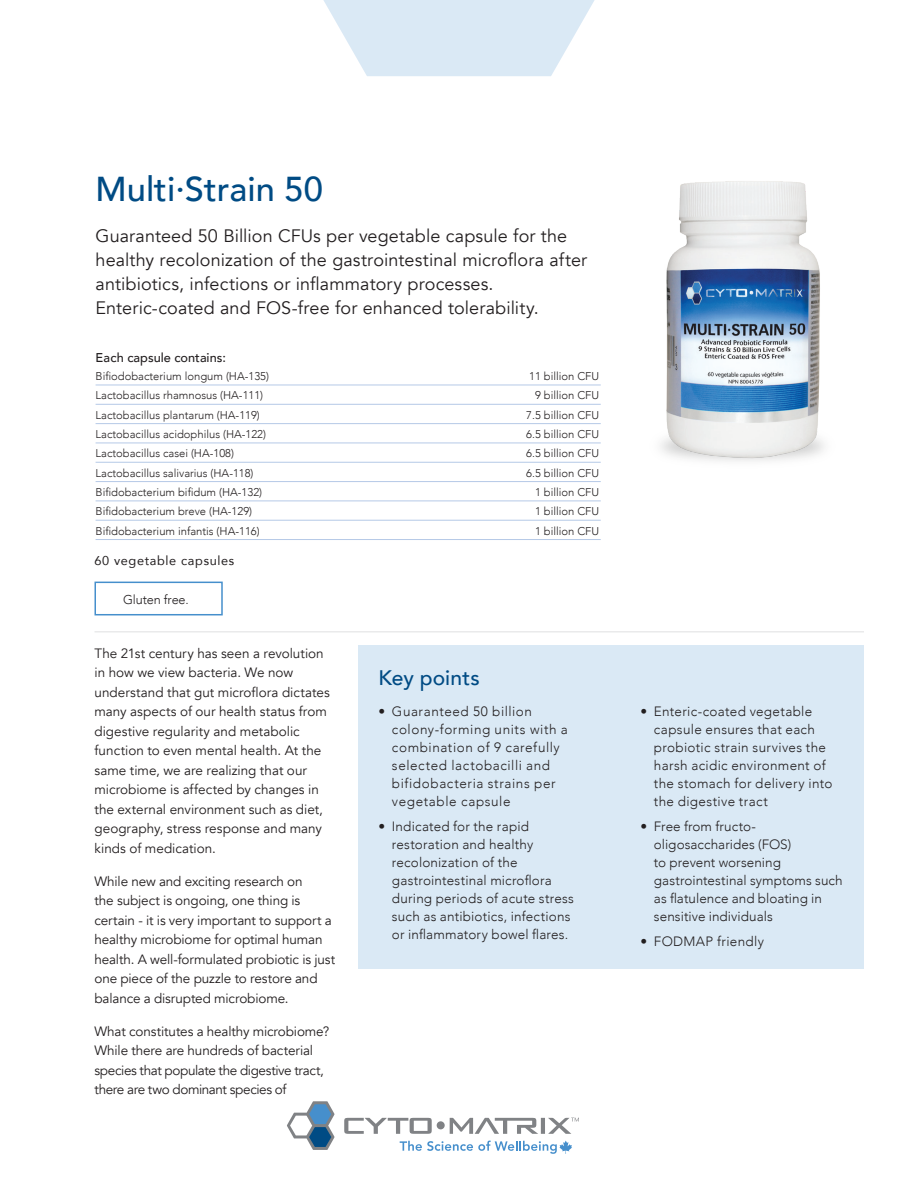
<style>
.page{position:relative;width:918px;height:1188px;background:#fff}
.page>*{position:absolute;margin:0;border:0;box-sizing:border-box;transform-origin:0 0}
.t1{font:500 34.5px "Avenir";color:#004b84}
.t2{font:500 21px "Avenir";letter-spacing:.005em;color:#004b84}
.t3{font:18px/24px "Avenir";letter-spacing:.005em;color:#231f20}
.t4{font:13.5px/19.5px "Avenir";letter-spacing:-.005em;color:#231f20}
.t5{font:300 13.5px/18px "Avenir";letter-spacing:.02em;color:#231f20}
.t6{font:300 13.5px/18px "Avenir";letter-spacing:.045em;color:#231f20}
.t7{font:500 12.75px "Avenir";color:#231f20}
.t8{font:12.75px "Avenir";letter-spacing:.05em;color:#231f20}
.t9{font:300 12.75px "Avenir";letter-spacing:-.01em;color:#231f20}
.t10{font:300 11.25px "Avenir";color:#231f20}
</style>
<div class="page">
<svg style="left:323px;top:0;width:272px;height:76px"></svg>
<svg style="left:400px;top:1141px;width:172px;height:13px"></svg>
<svg style="left:287px;top:1101px;width:47px;height:49px"></svg>
<div style="left:437px;top:1121px;width:8px;height:8px;background:#808285;border-radius:50%"></div>
<svg style="left:344px;top:1118px;width:88px;height:16px"></svg>
<hr style="left:541px;top:1118px;width:4px;height:16px;background:#808285">
<svg style="left:450px;top:1118px;width:88px;height:16px"></svg>
<svg style="left:548px;top:1118px;width:31px;height:16px"></svg>
<hr style="left:94px;top:631px;width:770px;height:2px;background:#939598">
<div style="left:358px;top:645px;width:506px;height:324px;background:#dae9f5"></div>
<div style="left:94px;top:582px;width:129px;height:33px;border:2px solid #468fcc"></div>
<hr style="left:96px;top:385px;width:505px;height:1px;background:#b5c9e7">
<hr style="left:96px;top:404px;width:505px;height:1px;background:#b5c9e7">
<hr style="left:96px;top:423px;width:505px;height:1px;background:#b5c9e7">
<hr style="left:96px;top:443px;width:505px;height:1px;background:#b5c9e7">
<hr style="left:96px;top:462px;width:505px;height:1px;background:#b5c9e7">
<hr style="left:96px;top:481px;width:505px;height:1px;background:#b5c9e7">
<hr style="left:96px;top:501px;width:505px;height:1px;background:#b5c9e7">
<hr style="left:96px;top:520px;width:505px;height:1px;background:#b5c9e7">
<hr style="left:96px;top:539px;width:505px;height:1px;background:#b5c9e7">
<img style="left:561px;top:181px;width:263px;height:321px">
<h1 class="t1" style="left:96px;top:160px;width:229px">Multi.Strain 50</h1>
<p class="t3" style="left:96px;top:224px;width:493px">Guaranteed 50 Billion CFUs per vegetable capsule for the healthy recolonization of the gastrointestinal microflora after antibiotics, infections or inflammatory processes.<br>Enteric-coated and FOS-free for enhanced tolerability.</p>
<p class="t7" style="left:96px;top:347px;width:132px">Each capsule contains:</p>
<p class="t10" style="left:96px;top:370px;width:175px">Bifiodobacterium longum (HA-135)</p>
<p class="t10" style="left:529px;top:370px;width:72px">11 billion CFU</p>
<p class="t10" style="left:96px;top:389px;width:169px">Lactobacillus rhamnosus (HA-111)</p>
<p class="t10" style="left:535px;top:389px;width:66px">9 billion CFU</p>
<p class="t10" style="left:96px;top:408px;width:166px">Lactobacillus plantarum (HA-119)</p>
<p class="t10" style="left:526px;top:408px;width:74px">7.5 billion CFU</p>
<p class="t10" style="left:96px;top:427px;width:172px">Lactobacillus acidophilus (HA-122)</p>
<p class="t10" style="left:526px;top:427px;width:74px">6.5 billion CFU</p>
<p class="t10" style="left:96px;top:447px;width:140px">Lactobacillus casei (HA-108)</p>
<p class="t10" style="left:526px;top:447px;width:74px">6.5 billion CFU</p>
<p class="t10" style="left:96px;top:466px;width:159px">Lactobacillus salivarius (HA-118)</p>
<p class="t10" style="left:526px;top:466px;width:74px">6.5 billion CFU</p>
<p class="t10" style="left:96px;top:485px;width:168px">Bifidobacterium bifidum (HA-132)</p>
<p class="t10" style="left:535px;top:485px;width:66px">1 billion CFU</p>
<p class="t10" style="left:96px;top:505px;width:158px">Bifidobacterium breve (HA-129)</p>
<p class="t10" style="left:535px;top:505px;width:66px">1 billion CFU</p>
<p class="t10" style="left:96px;top:524px;width:166px">Bifidobacterium infantis (HA-116)</p>
<p class="t10" style="left:535px;top:524px;width:66px">1 billion CFU</p>
<p class="t8" style="left:94px;top:551px;width:141px">60 vegetable capsules</p>
<p class="t9" style="left:123px;top:592px;width:67px">Gluten free.</p>
<p class="t4" style="left:94px;top:644px;width:237px">The 21st century has seen a revolution in how we view bacteria. We now understand that gut microflora dictates many aspects of our health status from digestive regularity and metabolic function to even mental health. At the same time, we are realizing that our microbiome is affected by changes in the external environment such as diet, geography, stress response and many kinds of medication.</p>
<p class="t4" style="left:94px;top:872px;width:242px">While new and exciting research on<br>the subject is ongoing, one thing is certain - it is very important to support a healthy microbiome for optimal human health. A well-formulated probiotic is just one piece of the puzzle to restore and balance a disrupted microbiome.</p>
<p class="t4" style="left:94px;top:1021px;width:236px">What constitutes a healthy microbiome?<br>While there are hundreds of bacterial species that populate the digestive tract, there are two dominant species of</p>
<h2 class="t2" style="left:378px;top:659px;width:103px">Key points</h2>
<p class="t6" style="left:392px;top:703px;width:177px;text-indent:-14px">• Guaranteed 50 billion colony-forming units with a combination of 9 carefully selected lactobacilli and bifidobacteria strains per vegetable capsule</p>
<p class="t5" style="left:392px;top:818px;width:184px;text-indent:-14px">• Indicated for the rapid restoration and healthy recolonization of the gastrointestinal microflora during periods of acute stress such as antibiotics, infections or inflammatory bowel flares.</p>
<p class="t5" style="left:654px;top:703px;width:180px;text-indent:-14px">• Enteric-coated vegetable capsule ensures that each probiotic strain survives the harsh acidic environment of the stomach for delivery into the digestive tract</p>
<p class="t5" style="left:654px;top:817px;width:190px;text-indent:-14px">• Free from fructo&shy;oligosaccharides (FOS)<br>to prevent worsening gastrointestinal symptoms such as flatulence and bloating in sensitive individuals</p>
<p class="t5" style="left:640px;top:932px;width:125px">• FODMAP friendly</p>
</div>
